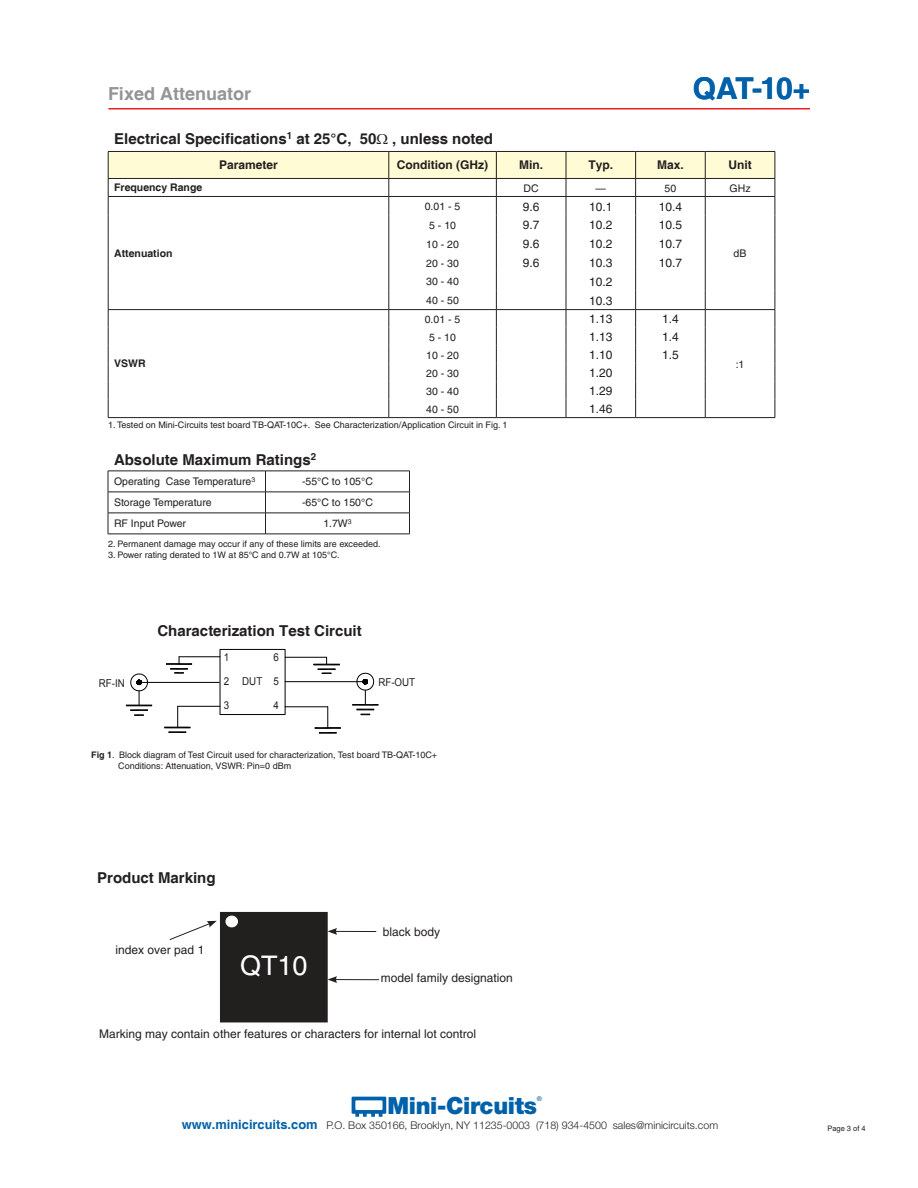
<style>
.page{position:relative;width:918px;height:1188px;background:#fff}
.page>*{position:absolute;margin:0;border:0;box-sizing:border-box;transform-origin:0 0}
.t1{font:700 30px "Helvetica";color:#0061aa}
.t2{font:27px "Helvetica";color:#fff}
.t3{font:900 23.7px "Helvetica Neue";letter-spacing:-.015em;color:#0061aa}
.t4{font:700 18px "Helvetica";color:#939597}
.t5{font:700 15px "Helvetica";color:#221f1f}
.t6{font:12px "Helvetica";color:#221f1f}
.t7{font:700 12px "Helvetica";color:#221f1f}
.t8{font:10.8px "Arial";color:#221f1f;scale:.9 1}
.t9{font:300 10.65px "Helvetica Neue";color:#221f1f}
.t10{font:10.5px "Helvetica";color:#221f1f}
.t11{font:700 10.5px "Helvetica";color:#221f1f}
.t12{font:9px/10.8px "Helvetica";color:#221f1f}
.t13{font:7.5px "Helvetica";color:#221f1f}
.t14{font:500 6.6px "Helvetica Neue";color:#0061aa}
.s1{font-weight:700}
.s2{font-family:"Helvetica";font-weight:700;font-size:12.9px;color:#0061aa}
</style>
<div class="page">
<hr style="left:108px;top:108px;width:702px;height:1px;background:#ed1f24">
<svg style="left:352px;top:1097px;width:34px;height:20px"></svg>
<hr style="left:108px;top:471px;width:158px;height:1px;background:#221f1f">
<hr style="left:266px;top:471px;width:144px;height:1px;background:#221f1f">
<hr style="left:108px;top:492px;width:158px;height:1px;background:#221f1f">
<hr style="left:266px;top:492px;width:144px;height:1px;background:#221f1f">
<hr style="left:108px;top:513px;width:158px;height:1px;background:#221f1f">
<svg style="left:108px;top:471px;width:1px;height:63px"></svg>
<hr style="left:266px;top:513px;width:144px;height:1px;background:#221f1f">
<svg style="left:265px;top:472px;width:1px;height:62px"></svg>
<svg style="left:409px;top:472px;width:1px;height:62px"></svg>
<hr style="left:108px;top:534px;width:158px;height:1px;background:#221f1f">
<hr style="left:266px;top:534px;width:144px;height:1px;background:#221f1f">
<hr style="left:108px;top:417px;width:281px;height:1px;background:#221f1f">
<hr style="left:705px;top:417px;width:70px;height:1px;background:#221f1f">
<svg style="left:108px;top:151px;width:668px;height:266px"></svg>
<hr style="left:389px;top:417px;width:107px;height:1px;background:#221f1f">
<hr style="left:496px;top:417px;width:70px;height:1px;background:#221f1f">
<hr style="left:566px;top:417px;width:70px;height:1px;background:#221f1f">
<hr style="left:636px;top:417px;width:69px;height:1px;background:#221f1f">
<hr style="left:285px;top:681px;width:79px;height:1px;background:#010102">
<div style="left:220px;top:649px;width:65px;height:66px;border:1px solid #010102"></div>
<hr style="left:178px;top:706px;width:42px;height:1px;background:#010102">
<hr style="left:285px;top:707px;width:43px;height:1px;background:#010102">
<hr style="left:141px;top:682px;width:78px;height:1px;background:#010102">
<svg style="left:126px;top:656px;width:66px;height:77px"></svg>
<hr style="left:179px;top:656px;width:41px;height:1px;background:#010102">
<svg style="left:313px;top:656px;width:66px;height:77px"></svg>
<hr style="left:285px;top:657px;width:42px;height:1px;background:#010102">
<div style="left:220px;top:912px;width:107px;height:110px;background:#221f1f"></div>
<div style="left:220px;top:912px;width:108px;height:110px;border:1px solid #221f1f"></div>
<div style="left:226px;top:916px;width:12px;height:11px;background:#fff;border-radius:50%"></div>
<div style="left:226px;top:916px;width:12px;height:11px;border:1px solid #fff;border-radius:50%"></div>
<hr style="left:335px;top:931px;width:41px;height:1px;background:#221f1f">
<svg style="left:328px;top:928px;width:9px;height:7px"></svg>
<hr style="left:335px;top:979px;width:44px;height:1px;background:#221f1f">
<svg style="left:328px;top:976px;width:9px;height:7px"></svg>
<svg style="left:169px;top:921px;width:48px;height:19px"></svg>
<h3 class="t4" style="left:108px;top:83px;width:145px">Fixed Attenuator</h3>
<h1 class="t1" style="left:693px;top:77px;width:119px">QAT-10+</h1>
<h3 class="t5" style="left:114px;top:129px;width:380px">Electrical Speci昀椀cations<sup>1</sup> at 25°C, 50 , unless noted</h3>
<h3 class="t7" style="left:219px;top:160px;width:60px">Parameter</h3>
<h3 class="t7" style="left:397px;top:160px;width:93px">Condition (GHz)</h3>
<h3 class="t7" style="left:519px;top:160px;width:25px">Min.</h3>
<h3 class="t7" style="left:588px;top:160px;width:26px">Typ.</h3>
<h3 class="t7" style="left:657px;top:160px;width:28px">Max.</h3>
<h3 class="t7" style="left:728px;top:160px;width:25px">Unit</h3>
<p class="t11" style="left:114px;top:184px;width:90px">Frequency Range</p>
<p class="t10" style="left:524px;top:184px;width:17px">DC</p>
<p class="t10" style="left:596px;top:184px;width:12px">—</p>
<p class="t10" style="left:665px;top:184px;width:13px">50</p>
<p class="t10" style="left:730px;top:184px;width:22px">GHz</p>
<p class="t11" style="left:114px;top:249px;width:60px">Attenuation</p>
<p class="t10" style="left:425px;top:202px;width:37px">0.01 - 5</p>
<h3 class="t6" style="left:523px;top:202px;width:18px">9.6</h3>
<h3 class="t6" style="left:589px;top:202px;width:25px">10.1</h3>
<h3 class="t6" style="left:659px;top:202px;width:25px">10.4</h3>
<p class="t10" style="left:429px;top:221px;width:28px">5 - 10</p>
<h3 class="t6" style="left:523px;top:221px;width:18px">9.7</h3>
<h3 class="t6" style="left:589px;top:221px;width:25px">10.2</h3>
<h3 class="t6" style="left:659px;top:221px;width:25px">10.5</h3>
<p class="t10" style="left:426px;top:240px;width:34px">10 - 20</p>
<h3 class="t6" style="left:523px;top:239px;width:18px">9.6</h3>
<h3 class="t6" style="left:589px;top:239px;width:25px">10.2</h3>
<h3 class="t6" style="left:659px;top:239px;width:25px">10.7</h3>
<p class="t10" style="left:426px;top:259px;width:34px">20 - 30</p>
<h3 class="t6" style="left:523px;top:258px;width:18px">9.6</h3>
<h3 class="t6" style="left:589px;top:258px;width:25px">10.3</h3>
<h3 class="t6" style="left:659px;top:258px;width:25px">10.7</h3>
<p class="t10" style="left:426px;top:278px;width:34px">30 - 40</p>
<h3 class="t6" style="left:589px;top:277px;width:25px">10.2</h3>
<p class="t10" style="left:426px;top:297px;width:34px">40 - 50</p>
<h3 class="t6" style="left:589px;top:296px;width:25px">10.3</h3>
<p class="t10" style="left:425px;top:315px;width:37px">0.01 - 5</p>
<h3 class="t6" style="left:589px;top:314px;width:25px">1.13</h3>
<h3 class="t6" style="left:662px;top:314px;width:18px">1.4</h3>
<p class="t10" style="left:429px;top:333px;width:28px">5 - 10</p>
<h3 class="t6" style="left:589px;top:332px;width:25px">1.13</h3>
<h3 class="t6" style="left:662px;top:332px;width:18px">1.4</h3>
<p class="t10" style="left:426px;top:351px;width:34px">10 - 20</p>
<h3 class="t6" style="left:589px;top:350px;width:25px">1.10</h3>
<h3 class="t6" style="left:662px;top:350px;width:18px">1.5</h3>
<p class="t10" style="left:426px;top:369px;width:34px">20 - 30</p>
<h3 class="t6" style="left:589px;top:368px;width:25px">1.20</h3>
<p class="t10" style="left:426px;top:387px;width:34px">30 - 40</p>
<h3 class="t6" style="left:589px;top:386px;width:25px">1.29</h3>
<p class="t10" style="left:426px;top:405px;width:34px">40 - 50</p>
<h3 class="t6" style="left:589px;top:404px;width:25px">1.46</h3>
<p class="t12" style="left:108px;top:421px;width:401px">1. Tested on Mini-Circuits test board TB-QAT-10C+. See Characterization/Application Circuit in Fig. 1</p>
<p class="t11" style="left:114px;top:360px;width:33px">VSWR</p>
<h3 class="t5" style="left:114px;top:454px;width:204px">Absolute Maximum Ratings<sup>2</sup></h3>
<p class="t10" style="left:114px;top:478px;width:143px">Operating Case Temperature<sup>3</sup></p>
<p class="t10" style="left:302px;top:478px;width:72px">-55°C to 105°C</p>
<p class="t10" style="left:114px;top:499px;width:99px">Storage Temperature</p>
<p class="t10" style="left:302px;top:499px;width:72px">-65°C to 150°C</p>
<p class="t10" style="left:114px;top:520px;width:74px">RF Input Power</p>
<p class="t10" style="left:323px;top:520px;width:30px">1.7W<sup>3</sup></p>
<p class="t12" style="left:108px;top:540px;width:274px">2. Permanent damage may occur if any of these limits are exceeded.</p>
<p class="t12" style="left:108px;top:550px;width:233px">3. Power rating derated to 1W at 85°C and 0.7W at 105°C.</p>
<h3 class="t5" style="left:157px;top:624px;width:206px">Characterization Test Circuit</h3>
<p class="t8" style="left:273px;top:651px;width:8px">6</p>
<p class="t8" style="left:273px;top:675px;width:8px">5</p>
<p class="t8" style="left:273px;top:699px;width:8px">4</p>
<p class="t8" style="left:224px;top:651px;width:8px">1</p>
<p class="t8" style="left:224px;top:675px;width:8px">2</p>
<p class="t8" style="left:224px;top:699px;width:8px">3</p>
<p class="t8" style="left:99px;top:676px;width:30px">RF-IN</p>
<p class="t8" style="left:242px;top:675px;width:24px">DUT</p>
<p class="t8" style="left:378px;top:676px;width:42px">RF-OUT</p>
<p class="t12" style="left:118px;top:750px;width:320px;text-indent:-27px"><span class="s1">Fig 1</span>. Block diagram of Test Circuit used for characterization, Test board TB-QAT-10C+<br>Conditions: Attenuation, VSWR: Pin=0 dBm</p>
<p class="t10" style="left:734px;top:249px;width:14px">dB</p>
<p class="t10" style="left:736px;top:360px;width:10px">:1</p>
<h3 class="t5" style="left:97px;top:872px;width:120px">Product Marking</h3>
<h3 class="t6" style="left:116px;top:945px;width:90px">index over pad 1</h3>
<h2 class="t2" style="left:240px;top:955px;width:69px">QT10</h2>
<h3 class="t6" style="left:383px;top:927px;width:59px">black body</h3>
<h3 class="t6" style="left:381px;top:973px;width:134px">model family designation</h3>
<h3 class="t6" style="left:99px;top:1029px;width:378px">Marking may contain other features or characters for internal lot control</h3>
<h3 class="t3" style="left:387px;top:1092px;width:151px">Mini-Circuits</h3>
<p class="t14" style="left:537px;top:1095px;width:7px">®</p>
<p class="t9" style="left:182px;top:1121px;width:538px"><span class="s2">www.minicircuits.com</span> P.O. Box 350166, Brooklyn, NY 11235-0003 (718) 934-4500 sales@minicircuits.com</p>
<p class="t13" style="left:828px;top:1125px;width:40px">Page 3 of 4</p>
</div>
